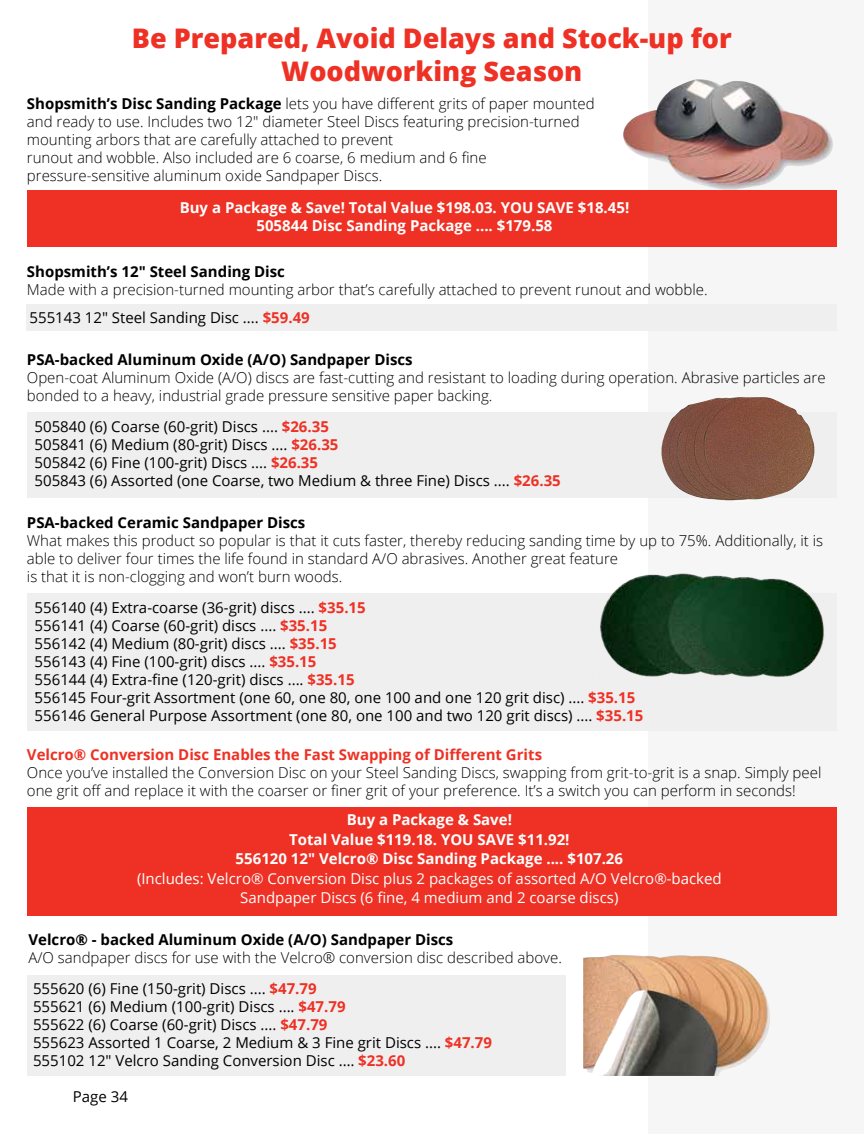
<style>
.page{position:relative;width:864px;height:1134px;background:#fff}
.page>*{position:absolute;margin:0;border:0;box-sizing:border-box;transform-origin:0 0}
.t1{font:800 27px/33px "Open Sans";color:#ee3124;text-align:center}
.t2{font:300 15px/18px "Open Sans";color:#000}
.t3{font:15px/18px "Open Sans";color:#000}
.t4{font:700 15px/19.5px "Open Sans";color:#fff;text-align:center}
.t5{font:700 15px "Open Sans";color:#000}
.t6{font:15px/19.5px "Open Sans";color:#fff;text-align:center}
.t7{font:700 15px "Open Sans";color:#ee3124}
.s1{font-weight:700}
.s2{font-weight:700;color:#ee3124}
</style>
<div class="page">
<div style="left:648px;top:0;width:216px;height:1134px;background:#f6f6f6"></div>
<img style="left:623px;top:79px;width:210px;height:111px">
<div style="left:27px;top:412px;width:810px;height:86px;background:#efeff0"></div>
<div style="left:27px;top:304px;width:810px;height:27px;background:#efeff0"></div>
<div style="left:27px;top:593px;width:810px;height:138px;background:#efeff0"></div>
<div style="left:27px;top:975px;width:539px;height:101px;background:#efeff0"></div>
<img style="left:583px;top:955px;width:187px;height:121px">
<div style="left:27px;top:807px;width:810px;height:109px;background:#ee3124"></div>
<div style="left:27px;top:190px;width:810px;height:56px;background:#ee3124"></div>
<img style="left:600px;top:573px;width:224px;height:104px">
<img style="left:661px;top:397px;width:154px;height:104px">
<h1 class="t1" style="left:132px;top:20px;width:601px">Be Prepared, Avoid Delays and Stock-up for<br>Woodworking Season</h1>
<p class="t2" style="left:27px;top:95px;width:569px"><span class="s1">Shopsmith’s Disc Sanding Package</span> lets you have different grits of paper mounted and ready to use. Includes two 12″ diameter Steel Discs featuring precision-turned mounting arbors that are carefully attached to prevent<br>runout and wobble. Also included are 6 coarse, 6 medium and 6 fine pressure-sensitive aluminum oxide Sandpaper Discs.</p>
<p class="t4" style="left:180px;top:199px;width:451px;line-height:18px">Buy a Package &amp; Save! Total Value $198.03. YOU SAVE $18.45!<br>505844 Disc Sanding Package .... $179.58</p>
<p class="t5" style="left:27px;top:261px;width:260px">Shopsmith’s 12″ Steel Sanding Disc</p>
<p class="t2" style="left:27px;top:280px;width:682px">Made with a precision-turned mounting arbor that’s carefully attached to prevent runout and wobble.</p>
<p class="t3" style="left:30px;top:308px;width:282px">555143 12″ Steel Sanding Disc .... <span class="s2">$59.49</span></p>
<p class="t5" style="left:27px;top:349px;width:387px">PSA-backed Aluminum Oxide (A/O) Sandpaper Discs</p>
<p class="t2" style="left:27px;top:368px;width:800px">Open-coat Aluminum Oxide (A/O) discs are fast-cutting and resistant to loading during operation. Abrasive particles are bonded to a heavy, industrial grade pressure sensitive paper backing.</p>
<p class="t3" style="left:35px;top:417px;width:528px">505840 (6) Coarse (60-grit) Discs .... <span class="s2">$26.35<br></span>505841 (6) Medium (80-grit) Discs .... <span class="s2">$26.35<br></span>505842 (6) Fine (100-grit) Discs .... <span class="s2">$26.35<br></span>505843 (6) Assorted (one Coarse, two Medium &amp; three Fine) Discs .... <span class="s2">$26.35</span></p>
<p class="t5" style="left:27px;top:512px;width:280px">PSA-backed Ceramic Sandpaper Discs</p>
<p class="t2" style="left:27px;top:532px;width:798px">What makes this product so popular is that it cuts faster, thereby reducing sanding time by up to 75%. Additionally, it is able to deliver four times the life found in standard A/O abrasives. Another great feature<br>is that it is non-clogging and won’t burn woods.</p>
<p class="t3" style="left:35px;top:599px;width:333px">556140 (4) Extra-coarse (36-grit) discs .... <span class="s2">$35.15<br></span>556141 (4) Coarse (60-grit) discs .... <span class="s2">$35.15<br></span>556142 (4) Medium (80-grit) discs .... <span class="s2">$35.15<br></span>556143 (4) Fine (100-grit) discs .... <span class="s2">$35.15<br></span>556144 (4) Extra-fine (120-grit) discs .... <span class="s2">$35.15</span></p>
<p class="t3" style="left:35px;top:680px;width:5px">.</p>
<p class="t3" style="left:35px;top:689px;width:610px">556145 Four-grit Assortment (one 60, one 80, one 100 and one 120 grit disc) .... <span class="s2">$35.15<br></span>556146 General Purpose Assortment (one 80, one 100 and two 120 grit discs) .... <span class="s2">$35.15</span></p>
<p class="t7" style="left:27px;top:744px;width:517px">Velcro® Conversion Disc Enables the Fast Swapping of Different Grits</p>
<p class="t2" style="left:27px;top:763px;width:796px">Once you’ve installed the Conversion Disc on your Steel Sanding Discs, swapping from grit-to-grit is a snap. Simply peel one grit off and replace it with the coarser or finer grit of your preference. It’s a switch you can perform in seconds!</p>
<p class="t4" style="left:236px;top:809px;width:389px">Buy a Package &amp; Save!<br>Total Value $119.18. YOU SAVE $11.92!<br>556120 12″ Velcro® Disc Sanding Package .... $107.26</p>
<p class="t6" style="left:137px;top:868px;width:586px">(Includes: Velcro® Conversion Disc plus 2 packages of assorted A/O Velcro®-backed<br>Sandpaper Discs (6 fine, 4 medium and 2 coarse discs)</p>
<p class="t5" style="left:28px;top:929px;width:426px">Velcro® - backed Aluminum Oxide (A/O) Sandpaper Discs</p>
<p class="t2" style="left:28px;top:948px;width:535px">A/O sandpaper discs for use with the Velcro® conversion disc described above.</p>
<p class="t3" style="left:33px;top:980px;width:460px">555620 (6) Fine (150-grit) Discs .... <span class="s2">$47.79<br></span>555621 (6) Medium (100-grit) Discs .... <span class="s2">$47.79<br></span>555622 (6) Coarse (60-grit) Discs .... <span class="s2">$47.79<br></span>555623 Assorted 1 Coarse, 2 Medium &amp; 3 Fine grit Discs .... <span class="s2">$47.79<br></span>555102 12″ Velcro Sanding Conversion Disc .… <span class="s2">$23.60</span></p>
<p class="t3" style="left:73px;top:1087px;width:57px">Page 34</p>
</div>
